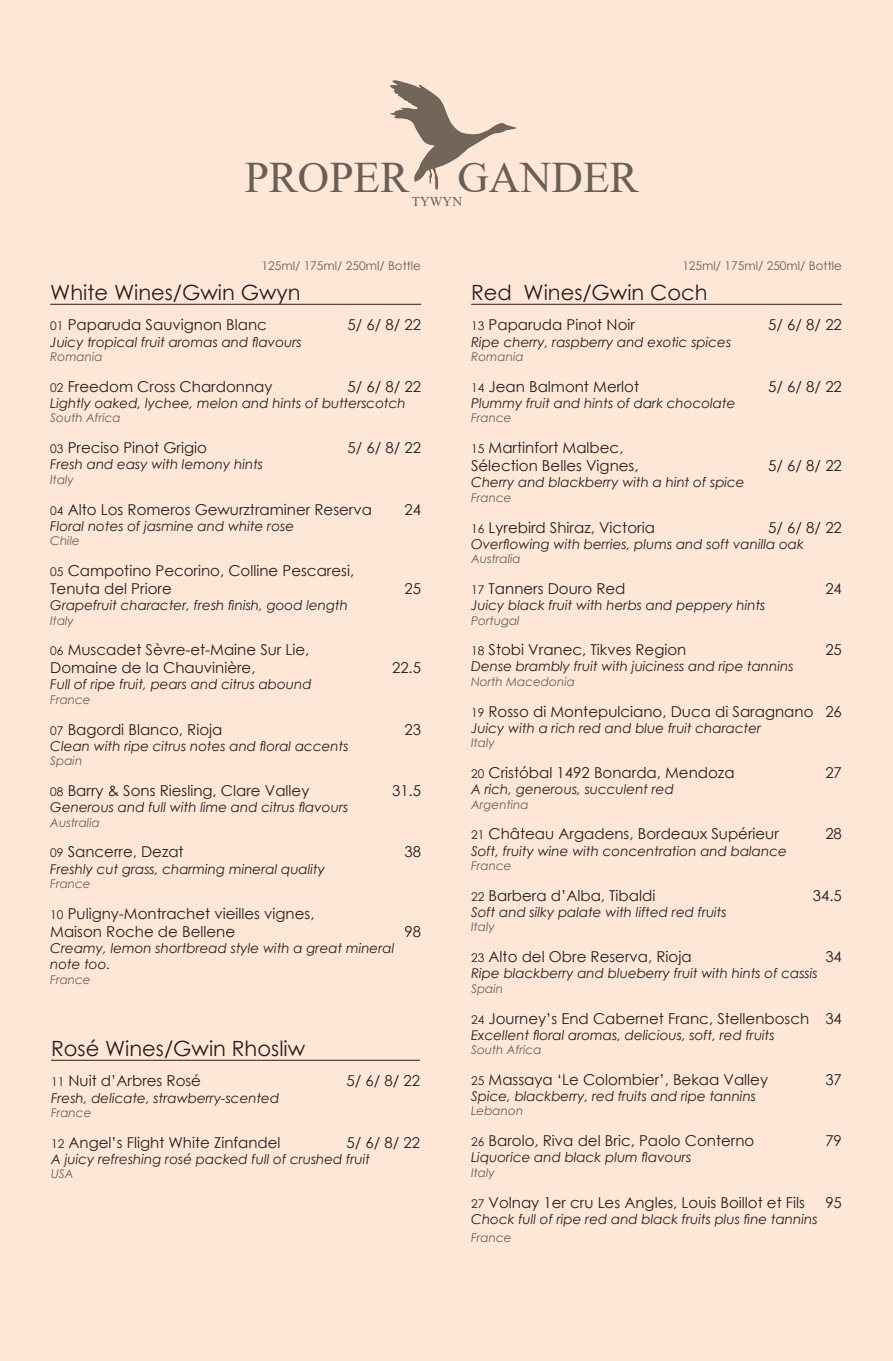
<style>
.page{position:relative;width:893px;height:1361px;background:#fee7d7}
.page>*{position:absolute;margin:0;border:0;box-sizing:border-box;transform-origin:0 0}
.t1{font:43.5px "Times New Roman";color:#676056}
.Heading{font:21px "Century Gothic";color:#231f20}
.Wines{font:15px/18px "Century Gothic";color:#231f20}
.Description{font:italic 13.5px/16.2px "Century Gothic";color:#231f20}
.t2{font:13.5px "Times New Roman";color:#676056}
.country{font:italic 12px "Century Gothic";color:#676056}
.Wines-2{font:12px "Century Gothic";color:#676056}
.s1{font-size:12px}
</style>
<div class="page">
<hr style="left:50px;top:304px;width:371px;height:1px;background:#231f20">
<hr style="left:471px;top:304px;width:371px;height:1px;background:#231f20">
<hr style="left:51px;top:1060px;width:369px;height:1px;background:#231f20">
<img style="left:389px;top:80px;width:128px;height:110px">
<p class="t1" style="left:245px;top:146px;width:395px">PROPER GANDER</p>
<p class="t2" style="left:412px;top:192px;width:52px">TYWYN</p>
<p class="Wines-2" style="left:261px;top:257px;width:161px">125ml/ 175ml/ 250ml/ Bottle</p>
<p class="Wines-2" style="left:682px;top:257px;width:161px">125ml/ 175ml/ 250ml/ Bottle</p>
<p class="Heading" style="left:50px;top:277px;width:252px">White Wines/Gwin Gwyn</p>
<p class="Wines" style="left:50px;top:316px;width:218px"><span class="s1">01</span> Paparuda Sauvignon Blanc</p>
<p class="Wines" style="left:347px;top:316px;width:75px">5/ 6/ 8/ 22</p>
<p class="Description" style="left:50px;top:333px;width:253px">Juicy tropical fruit aromas and flavours</p>
<p class="country" style="left:50px;top:348px;width:54px">Romania</p>
<p class="Wines" style="left:50px;top:377px;width:224px"><span class="s1">02</span> Freedom Cross Chardonnay</p>
<p class="Wines" style="left:347px;top:377px;width:75px">5/ 6/ 8/ 22</p>
<p class="Description" style="left:50px;top:395px;width:357px">Lightly oaked, lychee, melon and hints of butterscotch</p>
<p class="country" style="left:50px;top:410px;width:72px">South Africa</p>
<p class="Wines" style="left:50px;top:438px;width:158px"><span class="s1">03</span> Preciso Pinot Grigio</p>
<p class="Wines" style="left:347px;top:438px;width:75px">5/ 6/ 8/ 22</p>
<p class="Description" style="left:50px;top:456px;width:214px">Fresh and easy with lemony hints</p>
<p class="country" style="left:50px;top:471px;width:25px">Italy</p>
<p class="Wines" style="left:50px;top:500px;width:323px"><span class="s1">04</span> Alto Los Romeros Gewurztraminer Reserva</p>
<p class="Wines" style="left:404px;top:500px;width:18px">24</p>
<p class="Description" style="left:50px;top:517px;width:245px">Floral notes of jasmine and white rose</p>
<p class="country" style="left:50px;top:532px;width:31px">Chile</p>
<p class="Wines" style="left:50px;top:561px;width:305px"><span class="s1">05</span> Campotino Pecorino, Colline Pescaresi,<br>Tenuta del Priore</p>
<p class="Wines" style="left:404px;top:579px;width:18px">25</p>
<p class="Description" style="left:50px;top:597px;width:299px">Grapefruit character, fresh finish, good length</p>
<p class="country" style="left:50px;top:612px;width:25px">Italy</p>
<p class="Wines" style="left:50px;top:640px;width:261px"><span class="s1">06</span> Muscadet Sèvre-et-Maine Sur Lie,<br>Domaine de la Chauvinière,</p>
<p class="Wines" style="left:392px;top:658px;width:31px">22.5</p>
<p class="Description" style="left:50px;top:676px;width:263px">Full of ripe fruit, pears and citrus abound</p>
<p class="country" style="left:50px;top:691px;width:42px">France</p>
<p class="Wines" style="left:50px;top:720px;width:174px"><span class="s1">07</span> Bagordi Blanco, Rioja</p>
<p class="Wines" style="left:404px;top:720px;width:18px">23</p>
<p class="Description" style="left:50px;top:737px;width:300px">Clean with ripe citrus notes and floral accents</p>
<p class="country" style="left:50px;top:752px;width:34px">Spain</p>
<p class="Wines" style="left:50px;top:781px;width:261px"><span class="s1">08</span> Barry &amp; Sons Riesling, Clare Valley</p>
<p class="Wines" style="left:392px;top:781px;width:31px">31.5</p>
<p class="Description" style="left:50px;top:799px;width:300px">Generous and full with lime and citrus flavours</p>
<p class="country" style="left:50px;top:814px;width:51px">Australia</p>
<p class="Wines" style="left:50px;top:843px;width:135px"><span class="s1">09</span> Sancerre, Dezat</p>
<p class="Wines" style="left:404px;top:843px;width:18px">38</p>
<p class="Description" style="left:50px;top:860px;width:276px">Freshly cut grass, charming mineral quality</p>
<p class="country" style="left:50px;top:875px;width:42px">France</p>
<p class="Wines" style="left:50px;top:904px;width:266px"><span class="s1">10</span> Puligny-Montrachet vieilles vignes,<br>Maison Roche de Bellene</p>
<p class="Wines" style="left:404px;top:922px;width:18px">98</p>
<p class="Description" style="left:50px;top:940px;width:346px">Creamy, lemon shortbread style with a great mineral note too.</p>
<p class="country" style="left:50px;top:971px;width:42px">France</p>
<p class="Heading" style="left:51px;top:1033px;width:256px">Rosé Wines/Gwin Rhosliw</p>
<p class="Wines" style="left:51px;top:1071px;width:152px"><span class="s1">11</span> Nuit d’Arbres Rosé</p>
<p class="Wines" style="left:346px;top:1071px;width:75px">5/ 6/ 8/ 22</p>
<p class="Description" style="left:51px;top:1089px;width:230px">Fresh, delicate, strawberry-scented</p>
<p class="country" style="left:51px;top:1104px;width:42px">France</p>
<p class="Wines" style="left:51px;top:1133px;width:231px"><span class="s1">12</span> Angel’s Flight White Zinfandel</p>
<p class="Wines" style="left:346px;top:1133px;width:75px">5/ 6/ 8/ 22</p>
<p class="Description" style="left:51px;top:1150px;width:321px">A juicy refreshing rosé packed full of crushed fruit</p>
<p class="country" style="left:51px;top:1165px;width:24px">USA</p>
<p class="Heading" style="left:471px;top:277px;width:238px">Red Wines/Gwin Coch</p>
<p class="Wines" style="left:471px;top:316px;width:165px"><span class="s1">13</span> Paparuda Pinot Noir</p>
<p class="Wines" style="left:768px;top:316px;width:75px">5/ 6/ 8/ 22</p>
<p class="Description" style="left:471px;top:333px;width:262px">Ripe cherry, raspberry and exotic spices</p>
<p class="country" style="left:471px;top:348px;width:54px">Romania</p>
<p class="Wines" style="left:471px;top:377px;width:170px"><span class="s1">14</span> Jean Balmont Merlot</p>
<p class="Wines" style="left:768px;top:377px;width:75px">5/ 6/ 8/ 22</p>
<p class="Description" style="left:471px;top:395px;width:266px">Plummy fruit and hints of dark chocolate</p>
<p class="country" style="left:471px;top:410px;width:42px">France</p>
<p class="Wines" style="left:471px;top:438px;width:169px"><span class="s1">15</span> Martinfort Malbec,<br>Sélection Belles Vignes,</p>
<p class="Wines" style="left:768px;top:456px;width:75px">5/ 6/ 8/ 22</p>
<p class="Description" style="left:471px;top:474px;width:275px">Cherry and blackberry with a hint of spice</p>
<p class="country" style="left:471px;top:489px;width:42px">France</p>
<p class="Wines" style="left:471px;top:518px;width:185px"><span class="s1">16</span> Lyrebird Shiraz, Victoria</p>
<p class="Wines" style="left:768px;top:518px;width:75px">5/ 6/ 8/ 22</p>
<p class="Description" style="left:471px;top:535px;width:334px">Overflowing with berries, plums and soft vanilla oak</p>
<p class="country" style="left:471px;top:550px;width:51px">Australia</p>
<p class="Wines" style="left:471px;top:579px;width:156px"><span class="s1">17</span> Tanners Douro Red</p>
<p class="Wines" style="left:825px;top:579px;width:18px">24</p>
<p class="Description" style="left:471px;top:597px;width:296px">Juicy black fruit with herbs and peppery hints</p>
<p class="country" style="left:471px;top:612px;width:50px">Portugal</p>
<p class="Wines" style="left:471px;top:640px;width:217px"><span class="s1">18</span> Stobi Vranec, Tikves Region</p>
<p class="Wines" style="left:825px;top:640px;width:18px">25</p>
<p class="Description" style="left:471px;top:658px;width:324px">Dense brambly fruit with juiciness and ripe tannins</p>
<p class="country" style="left:471px;top:673px;width:105px">North Macedonia</p>
<p class="Wines" style="left:471px;top:702px;width:372px"><span class="s1">19</span> Rosso di Montepulciano, Duca di Saragnano 26</p>
<p class="Description" style="left:471px;top:719px;width:292px">Juicy with a rich red and blue fruit character</p>
<p class="country" style="left:471px;top:734px;width:25px">Italy</p>
<p class="Wines" style="left:471px;top:763px;width:265px"><span class="s1">20</span> Cristóbal 1492 Bonarda, Mendoza</p>
<p class="Wines" style="left:825px;top:763px;width:18px">27</p>
<p class="Description" style="left:471px;top:781px;width:204px">A rich, generous, succulent red</p>
<p class="country" style="left:471px;top:796px;width:59px">Argentina</p>
<p class="Wines" style="left:471px;top:825px;width:309px"><span class="s1">21</span> Château Argadens, Bordeaux Supérieur</p>
<p class="Wines" style="left:825px;top:825px;width:18px">28</p>
<p class="Description" style="left:471px;top:842px;width:317px">Soft, fruity wine with concentration and balance</p>
<p class="country" style="left:471px;top:857px;width:42px">France</p>
<p class="Wines" style="left:471px;top:886px;width:186px"><span class="s1">22</span> Barbera d’Alba, Tibaldi</p>
<p class="Wines" style="left:813px;top:886px;width:31px">34.5</p>
<p class="Description" style="left:471px;top:904px;width:257px">Soft and silky palate with lifted red fruits</p>
<p class="country" style="left:471px;top:918px;width:25px">Italy</p>
<p class="Wines" style="left:471px;top:947px;width:222px"><span class="s1">23</span> Alto del Obre Reserva, Rioja</p>
<p class="Wines" style="left:825px;top:947px;width:18px">34</p>
<p class="Description" style="left:471px;top:965px;width:348px">Ripe blackberry and blueberry fruit with hints of cassis</p>
<p class="country" style="left:471px;top:980px;width:34px">Spain</p>
<p class="Wines" style="left:471px;top:1009px;width:372px"><span class="s1">24</span> Journey’s End Cabernet Franc, Stellenbosch 34</p>
<p class="Description" style="left:471px;top:1026px;width:305px">Excellent floral aromas, delicious, soft, red fruits</p>
<p class="country" style="left:471px;top:1041px;width:72px">South Africa</p>
<p class="Wines" style="left:471px;top:1070px;width:298px"><span class="s1">25</span> Massaya ‘Le Colombier’, Bekaa Valley</p>
<p class="Wines" style="left:825px;top:1070px;width:18px">37</p>
<p class="Description" style="left:471px;top:1088px;width:287px">Spice, blackberry, red fruits and ripe tannins</p>
<p class="country" style="left:471px;top:1102px;width:54px">Lebanon</p>
<p class="Wines" style="left:471px;top:1131px;width:285px"><span class="s1">26</span> Barolo, Riva del Bric, Paolo Conterno</p>
<p class="Wines" style="left:825px;top:1131px;width:18px">79</p>
<p class="Description" style="left:471px;top:1149px;width:222px">Liquorice and black plum flavours</p>
<p class="country" style="left:471px;top:1164px;width:25px">Italy</p>
<p class="Wines" style="left:471px;top:1193px;width:335px"><span class="s1">27</span> Volnay 1er cru Les Angles, Louis Boillot et Fils</p>
<p class="Wines" style="left:825px;top:1193px;width:18px">95</p>
<p class="Description" style="left:471px;top:1210px;width:348px">Chock full of ripe red and black fruits plus fine tannins</p>
<p class="country" style="left:471px;top:1229px;width:42px">France</p>
</div>
